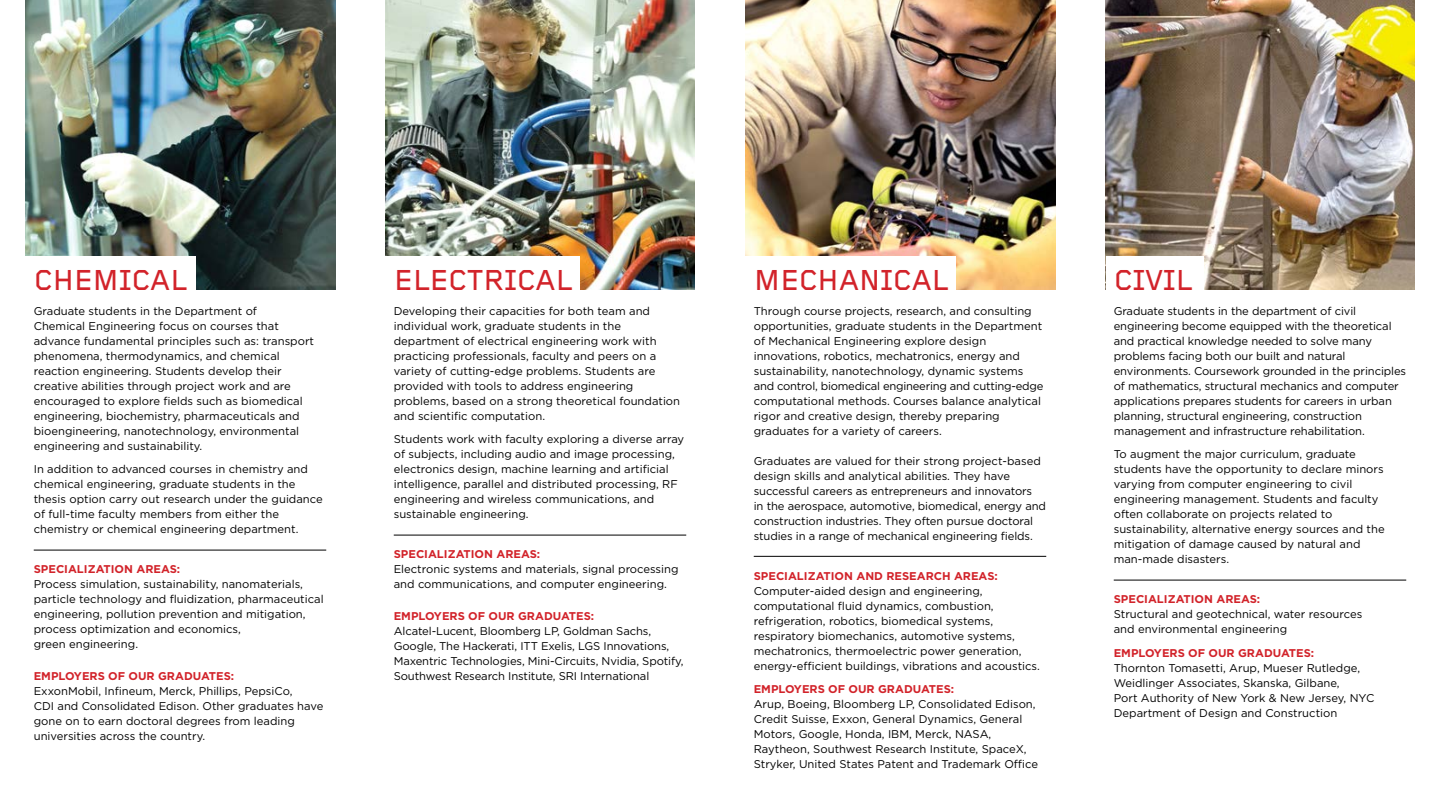
<style>
.page{position:relative;width:1440px;height:810px;background:#fff}
.page>*{position:absolute;margin:0;border:0;box-sizing:border-box;transform-origin:0 0}
.t1{font:500 30px "Foundry Gridnik";letter-spacing:-.015em;color:#d2232a}
.t2{font:11.25px/15px "Gotham";color:#000}
.t3{font:700 11.25px "Gotham";color:#d2232a}
</style>
<div class="page">
<img style="left:385px;top:0;width:310px;height:290px">
<img style="left:1106px;top:0;width:309px;height:290px">
<img style="left:745px;top:0;width:311px;height:290px">
<img style="left:25px;top:0;width:310px;height:290px">
<div style="left:22px;top:257px;width:174px;height:35px;background:#fff"></div>
<div style="left:381px;top:257px;width:199px;height:35px;background:#fff"></div>
<div style="left:745px;top:257px;width:211px;height:35px;background:#fff"></div>
<div style="left:1106px;top:257px;width:97px;height:35px;background:#fff"></div>
<hr style="left:34px;top:550px;width:292px;height:1px;background:#000">
<hr style="left:394px;top:535px;width:292px;height:1px;background:#000">
<hr style="left:754px;top:556px;width:292px;height:1px;background:#000">
<hr style="left:1114px;top:580px;width:292px;height:1px;background:#000">
<h1 class="t1" style="left:34px;top:264px;width:155px">CHEMICAL</h1>
<p class="t2" style="left:34px;top:303px;width:282px">Graduate students in the Department of<br>Chemical Engineering focus on courses that advance fundamental principles such as: transport phenomena, thermodynamics, and chemical reaction engineering. Students develop their creative abilities through project work and are encouraged to explore fields such as biomedical engineering, biochemistry, pharmaceuticals and bioengineering, nanotechnology, environmental engineering and sustainability.</p>
<p class="t2" style="left:34px;top:462px;width:291px">In addition to advanced courses in chemistry and chemical engineering, graduate students in the thesis option carry out research under the guidance of full-time faculty members from either the chemistry or chemical engineering department.</p>
<p class="t3" style="left:34px;top:562px;width:148px">SPECIALIZATION AREAS:</p>
<p class="t2" style="left:34px;top:577px;width:291px">Process simulation, sustainability, nanomaterials, particle technology and fluidization, pharmaceutical engineering, pollution prevention and mitigation, process optimization and economics,<br>green engineering.</p>
<p class="t3" style="left:34px;top:668px;width:202px">EMPLOYERS OF OUR GRADUATES:</p>
<p class="t2" style="left:34px;top:683px;width:291px">ExxonMobil, Infineum, Merck, Phillips, PepsiCo,<br>CDI and Consolidated Edison. Other graduates have gone on to earn doctoral degrees from leading universities across the country.</p>
<h1 class="t1" style="left:394px;top:264px;width:180px">ELECTRICAL</h1>
<p class="t2" style="left:394px;top:303px;width:288px">Developing their capacities for both team and individual work, graduate students in the department of electrical engineering work with practicing professionals, faculty and peers on a variety of cutting-edge problems. Students are provided with tools to address engineering problems, based on a strong theoretical foundation and scientific computation.</p>
<p class="t2" style="left:394px;top:432px;width:292px">Students work with faculty exploring a diverse array of subjects, including audio and image processing, electronics design, machine learning and artificial intelligence, parallel and distributed processing, RF engineering and wireless communications, and sustainable engineering.</p>
<p class="t3" style="left:394px;top:547px;width:148px">SPECIALIZATION AREAS:</p>
<p class="t2" style="left:394px;top:562px;width:286px">Electronic systems and materials, signal processing and communications, and computer engineering.</p>
<p class="t3" style="left:394px;top:608px;width:202px">EMPLOYERS OF OUR GRADUATES:</p>
<p class="t2" style="left:394px;top:623px;width:291px">Alcatel-Lucent, Bloomberg LP, Goldman Sachs, Google, The Hackerati, ITT Exelis, LGS Innovations, Maxentric Technologies, Mini-Circuits, Nvidia, Spotify, Southwest Research Institute, SRI International</p>
<h1 class="t1" style="left:754px;top:264px;width:196px">MECHANICAL</h1>
<p class="t2" style="left:754px;top:303px;width:291px">Through course projects, research, and consulting opportunities, graduate students in the Department of Mechanical Engineering explore design innovations, robotics, mechatronics, energy and sustainability, nanotechnology, dynamic systems and control, biomedical engineering and cutting-edge computational methods. Courses balance analytical rigor and creative design, thereby preparing graduates for a variety of careers.</p>
<p class="t2" style="left:754px;top:453px;width:294px">Graduates are valued for their strong project-based design skills and analytical abilities. They have successful careers as entrepreneurs and innovators<br>in the aerospace, automotive, biomedical, energy and construction industries. They often pursue doctoral studies in a range of mechanical engineering fields.</p>
<p class="t3" style="left:754px;top:568px;width:246px">SPECIALIZATION AND RESEARCH AREAS:</p>
<p class="t2" style="left:754px;top:583px;width:288px">Computer-aided design and engineering, computational fluid dynamics, combustion, refrigeration, robotics, biomedical systems, respiratory biomechanics, automotive systems, mechatronics, thermoelectric power generation, energy-efficient buildings, vibrations and acoustics.</p>
<p class="t3" style="left:754px;top:682px;width:202px">EMPLOYERS OF OUR GRADUATES:</p>
<p class="t2" style="left:754px;top:697px;width:286px">Arup, Boeing, Bloomberg LP, Consolidated Edison, Credit Suisse, Exxon, General Dynamics, General Motors, Google, Honda, IBM, Merck, NASA, Raytheon, Southwest Research Institute, SpaceX, Stryker, United States Patent and Trademark Office</p>
<h1 class="t1" style="left:1114px;top:264px;width:80px">CIVIL</h1>
<p class="t2" style="left:1114px;top:303px;width:294px">Graduate students in the department of civil engineering become equipped with the theoretical and practical knowledge needed to solve many problems facing both our built and natural environments. Coursework grounded in the principles of mathematics, structural mechanics and computer applications prepares students for careers in urban planning, structural engineering, construction management and infrastructure rehabilitation.</p>
<p class="t2" style="left:1114px;top:447px;width:272px">To augment the major curriculum, graduate students have the opportunity to declare minors varying from computer engineering to civil engineering management. Students and faculty often collaborate on projects related to sustainability, alternative energy sources and the mitigation of damage caused by natural and man-made disasters.</p>
<p class="t3" style="left:1114px;top:592px;width:148px">SPECIALIZATION AREAS:</p>
<p class="t2" style="left:1114px;top:607px;width:250px">Structural and geotechnical, water resources and environmental engineering</p>
<p class="t3" style="left:1114px;top:646px;width:202px">EMPLOYERS OF OUR GRADUATES:</p>
<p class="t2" style="left:1114px;top:660px;width:262px">Thornton Tomasetti, Arup, Mueser Rutledge, Weidlinger Associates, Skanska, Gilbane,<br>Port Authority of New York &amp; New Jersey, NYC Department of Design and Construction</p>
</div>
